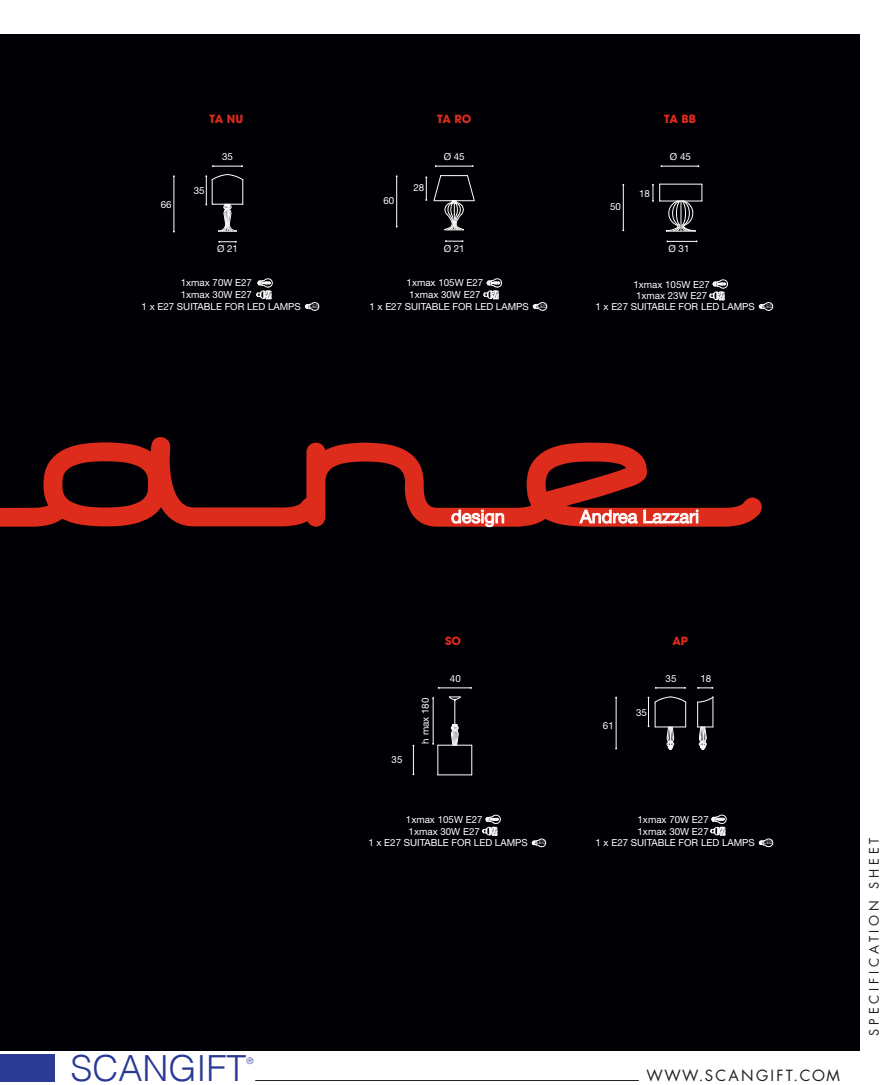
<style>
.page{position:relative;width:894px;height:1085px;background:#fff}
.page>*{position:absolute;margin:0;border:0;box-sizing:border-box;transform-origin:0 0}
.t1{font:300 36px "Helvetica";color:#293996}
.t2{font:18px "Helvetica Neue";color:#fff}
.t3{font:15px "Futura Std";letter-spacing:.15em;color:#231f20}
.t4{font:12.75px "Futura Std";letter-spacing:.3em;color:#231f20}
.t5{font:700 11.25px "Avant Garde";color:#dd2b1c}
.t6{font:9.75px/11.7px "Helvetica Neue";color:#fff}
.t7{font:300 9px "Helvetica";color:#2b3c96}
</style>
<div class="page">
<div style="left:0;top:34px;width:859px;height:1016px;background:#010005"></div>
<svg style="left:0;top:402px;width:761px;height:277px;background:#180407"></svg>
<svg style="left:451px;top:509px;width:53px;height:18px"></svg>
<svg style="left:579px;top:509px;width:118px;height:15px;background:#e8776d"></svg>
<hr style="left:173px;top:176px;width:1px;height:55px;background:#fff">
<svg style="left:212px;top:165px;width:31px;height:2px"></svg>
<svg style="left:218px;top:241px;width:19px;height:2px"></svg>
<svg style="left:305px;top:302px;width:14px;height:9px"></svg>
<svg style="left:205px;top:174px;width:38px;height:58px;background:#252529"></svg>
<svg style="left:256px;top:278px;width:17px;height:21px"></svg>
<svg style="left:425px;top:176px;width:2px;height:25px"></svg>
<hr style="left:396px;top:176px;width:1px;height:50px;background:#fff">
<hr style="left:435px;top:166px;width:37px;height:1px;background:#fff">
<svg style="left:445px;top:240px;width:18px;height:2px"></svg>
<svg style="left:533px;top:302px;width:14px;height:9px"></svg>
<svg style="left:433px;top:175px;width:41px;height:55px;background:#27262a"></svg>
<svg style="left:483px;top:278px;width:19px;height:21px"></svg>
<hr style="left:661px;top:166px;width:37px;height:1px;background:#fff">
<svg style="left:666px;top:240px;width:31px;height:2px"></svg>
<svg style="left:758px;top:302px;width:14px;height:9px"></svg>
<hr style="left:659px;top:201px;width:42px;height:1px;background:#fff">
<hr style="left:659px;top:184px;width:42px;height:1px;background:#fff">
<svg style="left:701px;top:184px;width:1px;height:17px"></svg>
<svg style="left:659px;top:184px;width:36px;height:48px;background:#343337"></svg>
<svg style="left:651px;top:184px;width:2px;height:18px"></svg>
<hr style="left:622px;top:185px;width:1px;height:45px;background:#fff">
<svg style="left:708px;top:280px;width:19px;height:20px"></svg>
<svg style="left:531px;top:838px;width:15px;height:9px"></svg>
<hr style="left:438px;top:744px;width:33px;height:1px;background:#fff">
<hr style="left:438px;top:774px;width:33px;height:1px;background:#fff">
<svg style="left:471px;top:744px;width:1px;height:31px"></svg>
<svg style="left:451px;top:721px;width:7px;height:24px"></svg>
<hr style="left:454px;top:700px;width:1px;height:45px;background:#fff">
<svg style="left:448px;top:696px;width:13px;height:4px"></svg>
<hr style="left:433px;top:698px;width:1px;height:45px;background:#fff">
<svg style="left:432px;top:743px;width:6px;height:32px"></svg>
<svg style="left:412px;top:744px;width:2px;height:31px"></svg>
<hr style="left:438px;top:687px;width:33px;height:1px;background:#fff">
<svg style="left:481px;top:815px;width:19px;height:20px"></svg>
<svg style="left:697px;top:696px;width:16px;height:55px"></svg>
<svg style="left:654px;top:687px;width:31px;height:1px"></svg>
<svg style="left:696px;top:687px;width:17px;height:1px"></svg>
<svg style="left:647px;top:696px;width:39px;height:55px;background:#1f1e22"></svg>
<hr style="left:615px;top:697px;width:1px;height:51px;background:#fff">
<svg style="left:758px;top:838px;width:14px;height:9px"></svg>
<svg style="left:709px;top:814px;width:17px;height:21px"></svg>
<div style="left:0;top:1054px;width:54px;height:27px;background:#2b3c96"></div>
<hr style="left:255px;top:1079px;width:383px;height:1px;background:#231f20">
<p class="t5" style="left:209px;top:112px;width:35px">TA NU</p>
<p class="t5" style="left:437px;top:112px;width:36px">TA RO</p>
<p class="t5" style="left:664px;top:112px;width:33px">TA BB</p>
<p class="t6" style="left:222px;top:151px;width:12px">35</p>
<p class="t6" style="left:443px;top:151px;width:22px">Ø 45</p>
<p class="t6" style="left:669px;top:151px;width:22px">Ø 45</p>
<p class="t6" style="left:161px;top:198px;width:12px">66</p>
<p class="t6" style="left:194px;top:185px;width:12px">35</p>
<p class="t6" style="left:383px;top:194px;width:12px">60</p>
<p class="t6" style="left:413px;top:182px;width:12px">28</p>
<p class="t6" style="left:610px;top:201px;width:12px">50</p>
<p class="t6" style="left:638px;top:187px;width:12px">18</p>
<p class="t6" style="left:217px;top:243px;width:22px">Ø 21</p>
<p class="t6" style="left:443px;top:242px;width:22px">Ø 21</p>
<p class="t6" style="left:668px;top:242px;width:22px">Ø 31</p>
<p class="t6" style="left:181px;top:277px;width:73px">1xmax 70W E27<br>1xmax 30W E27</p>
<p class="t6" style="left:406px;top:277px;width:78px">1xmax 105W E27<br>1xmax 30W E27</p>
<p class="t6" style="left:633px;top:278px;width:78px">1xmax 105W E27<br>1xmax 23W E27</p>
<p class="t6" style="left:141px;top:300px;width:179px">1 x E27 SUITABLE FOR LED LAMPS <sup>LED</sup></p>
<p class="t6" style="left:369px;top:300px;width:179px">1 x E27 SUITABLE FOR LED LAMPS <sup>LED</sup></p>
<p class="t6" style="left:595px;top:300px;width:179px">1 x E27 SUITABLE FOR LED LAMPS <sup>LED</sup></p>
<h1 class="t1" style="left:70px;top:1038px;width:178px">SCANGIFT</h1>
<p class="t7" style="left:246px;top:1053px;width:9px">®</p>
<h2 class="t2" style="left:451px;top:505px;width:55px">design</h2>
<h2 class="t2" style="left:579px;top:505px;width:120px">Andrea Lazzari</h2>
<p class="t6" style="left:391px;top:753px;width:12px">35</p>
<p class="t6" style="left:419px;top:743px;width:47px;rotate:-90deg">h max 180</p>
<p class="t5" style="left:445px;top:633px;width:18px">SO</p>
<p class="t6" style="left:450px;top:672px;width:12px">40</p>
<p class="t6" style="left:406px;top:813px;width:78px">1xmax 105W E27<br>1xmax 30W E27</p>
<p class="t6" style="left:368px;top:836px;width:179px">1 x E27 SUITABLE FOR LED LAMPS <sup>LED</sup></p>
<p class="t6" style="left:602px;top:719px;width:12px">61</p>
<p class="t6" style="left:636px;top:706px;width:12px">35</p>
<p class="t5" style="left:672px;top:633px;width:17px">AP</p>
<p class="t6" style="left:665px;top:672px;width:12px">35</p>
<p class="t6" style="left:700px;top:672px;width:12px">18</p>
<p class="t6" style="left:637px;top:813px;width:73px">1xmax 70W E27<br>1xmax 30W E27</p>
<p class="t6" style="left:595px;top:836px;width:179px">1 x E27 SUITABLE FOR LED LAMPS <sup>LED</sup></p>
<h3 class="t3" style="left:646px;top:1065px;width:195px">WWW.SCANGIFT.COM</h3>
<h3 class="t4" style="left:865px;top:1035px;width:199px;rotate:-90deg">SPECIFICATION SHEET</h3>
</div>
